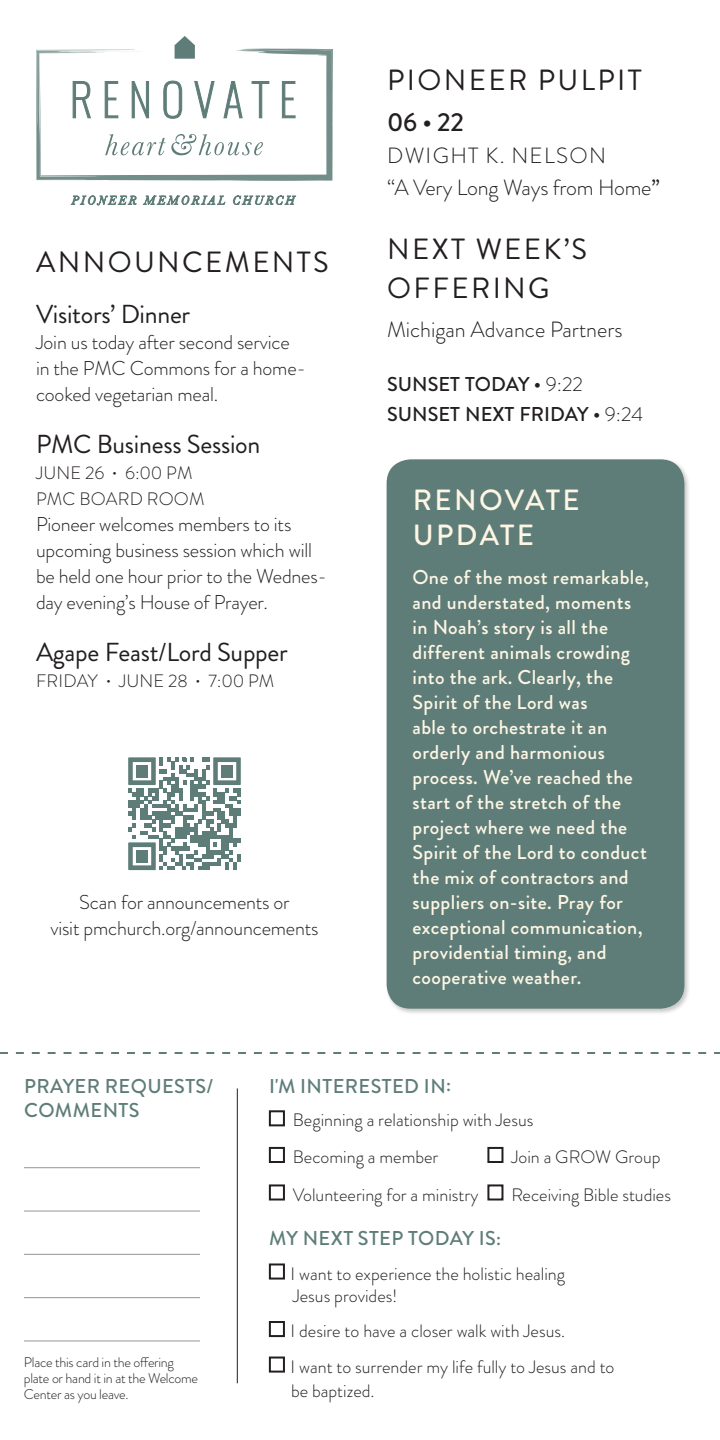
<style>
.page{position:relative;width:720px;height:1440px;background:#fff}
.page>*{position:absolute;margin:0;border:0;box-sizing:border-box;transform-origin:0 0}
.Content_Headings-lef{font:29.2px/38.8px "Brandon Grotesque";letter-spacing:.08em;color:#231f20}
.Content_Headings-lef-2{font:500 29.2px/34.8px "Brandon Grotesque";letter-spacing:.08em;color:#fdf6e4}
.Title-Announcement{font:26px "Brandon Grotesque";letter-spacing:-.01em;color:#231f20}
.Title-Announcement-2{font:500 26px "Brandon Grotesque";color:#231f20}
.Pioneer_Pulpit{font:300 22px "Brandon Grotesque";color:#231f20}
.Pioneer_Pulpit-2{font:300 22px "Brandon Grotesque";letter-spacing:.06em;color:#231f20}
.Responsive_Reading-l{font:500 20px/25px "Brandon Grotesque";letter-spacing:.02em;color:#fdf6e4}
.Date__Time__Place{font:300 20px/26px "Brandon Grotesque";letter-spacing:-.01em;color:#231f20}
.Section_Title{font:500 20px/24px "Brandon Grotesque";letter-spacing:.02em;color:#5f7d78}
.t1{font:500 20px "Brandon Grotesque";color:#231f20}
.Next_Steps{font:300 18px/22px "Brandon Grotesque";color:#231f20}
.Date__Time__Place-2{font:300 18px "Brandon Grotesque";letter-spacing:.01em;color:#231f20}
.t2{font:300 14px/16px "Brandon Grotesque";letter-spacing:-.02em;color:#231f20}
.s1{font-weight:400}
.s2{font-weight:300}
</style>
<div class="page">
<div style="left:269px;top:1263px;width:16px;height:17px;border:2px solid #231f20"></div>
<div style="left:269px;top:1321px;width:16px;height:16px;border:2px solid #231f20"></div>
<div style="left:269px;top:1357px;width:16px;height:16px;border:2px solid #231f20"></div>
<hr style="left:24px;top:1167px;width:176px;height:1px;background:#939598">
<hr style="left:24px;top:1211px;width:176px;height:1px;background:#939598">
<hr style="left:24px;top:1254px;width:176px;height:1px;background:#939598">
<hr style="left:237px;top:1088px;width:1px;height:295px;background:#231f20">
<hr style="left:24px;top:1297px;width:176px;height:1px;background:#939598">
<hr style="left:24px;top:1340px;width:176px;height:1px;background:#939598">
<div style="left:269px;top:1147px;width:16px;height:16px;border:2px solid #231f20"></div>
<div style="left:269px;top:1184px;width:16px;height:17px;border:2px solid #231f20"></div>
<div style="left:487px;top:1147px;width:16px;height:16px;border:2px solid #231f20"></div>
<div style="left:487px;top:1184px;width:16px;height:17px;border:2px solid #231f20"></div>
<div style="left:269px;top:1110px;width:16px;height:16px;border:2px solid #231f20"></div>
<svg style="left:128px;top:757px;width:113px;height:113px"></svg>
<div style="left:136px;top:766px;width:12px;height:11px;background:#5f7d78"></div>
<div style="left:221px;top:766px;width:12px;height:11px;background:#5f7d78"></div>
<div style="left:136px;top:851px;width:12px;height:11px;background:#5f7d78"></div>
<svg style="left:36px;top:36px;width:297px;height:145px"></svg>
<svg style="left:71px;top:196px;width:65px;height:9px"></svg>
<svg style="left:143px;top:196px;width:82px;height:9px"></svg>
<svg style="left:233px;top:196px;width:63px;height:9px"></svg>
<div style="left:385px;top:458px;width:306px;height:557px;background:#231f20;opacity:.25"></div>
<div style="left:387px;top:459px;width:297px;height:550px;background:#5f7d78;border-radius:24px"></div>
<svg style="left:0;top:1052px;width:720px;height:2px"></svg>
<p class="Content_Headings-lef" style="left:387px;top:61px;width:256px">PIONEER PULPIT</p>
<p class="Content_Headings-lef" style="left:36px;top:243px;width:294px">ANNOUNCEMENTS</p>
<p class="Title-Announcement" style="left:36px;top:296px;width:156px">Visitors’ Dinner</p>
<p class="Date__Time__Place" style="left:36px;top:329px;width:272px">Join us today after second service in the PMC Commons for a home&shy;cooked vegetarian meal.</p>
<p class="Title-Announcement" style="left:36px;top:426px;width:226px">PMC Business Session</p>
<p class="Date__Time__Place-2" style="left:36px;top:460px;width:158px">JUNE 26 • 6:00 PM</p>
<p class="Date__Time__Place-2" style="left:36px;top:486px;width:170px">PMC BOARD ROOM</p>
<p class="Date__Time__Place" style="left:36px;top:511px;width:293px">Pioneer welcomes members to its upcoming business session which will be held one hour prior to the Wednes&shy;day evening’s House of Prayer.</p>
<p class="Title-Announcement" style="left:36px;top:634px;width:253px">Agape Feast/Lord Supper</p>
<p class="Date__Time__Place-2" style="left:36px;top:668px;width:240px">FRIDAY • JUNE 28 • 7:00 PM</p>
<p class="Date__Time__Place" style="left:50px;top:889px;width:270px;text-align:center">Scan for announcements or<br>visit pmchurch.org/announcements</p>
<p class="Title-Announcement-2" style="left:387px;top:104px;width:78px">06 • 22</p>
<p class="Pioneer_Pulpit-2" style="left:387px;top:140px;width:220px">DWIGHT K. NELSON</p>
<p class="Pioneer_Pulpit" style="left:387px;top:172px;width:274px">“A Very Long Ways from Home<span class="s1">”</span></p>
<p class="Content_Headings-lef" style="left:387px;top:230px;width:201px">NEXT WEEK’S<br>OFFERING</p>
<p class="Pioneer_Pulpit" style="left:387px;top:314px;width:237px">Michigan Advance Partners</p>
<p class="t1" style="left:387px;top:370px;width:197px">SUNSET TODAY • <span class="s2">9:22</span></p>
<p class="t1" style="left:387px;top:400px;width:258px">SUNSET NEXT FRIDAY • <span class="s2">9:24</span></p>
<p class="Content_Headings-lef-2" style="left:413px;top:483px;width:168px">RENOVATE<br>UPDATE</p>
<p class="Responsive_Reading-l" style="left:413px;top:565px;width:238px">One of the most remarkable, and understated, moments in Noah’s story is all the different animals crowding into the ark. Clearly, the<br>Spirit of the Lord was<br>able to orchestrate it an orderly and harmonious process. We’ve reached the start of the stretch of the project where we need the<br>Spirit of the Lord to conduct the mix of contractors and suppliers on-site. Pray for exceptional communication, providential timing, and cooperative weather.</p>
<p class="Section_Title" style="left:24px;top:1075px;width:191px">PRAYER REQUESTS/<br>COMMENTS</p>
<p class="Section_Title" style="left:269px;top:1074px;width:184px">I'M INTERESTED IN:</p>
<p class="Next_Steps" style="left:293px;top:1109px;width:242px">Beginning a relationship with Jesus</p>
<p class="t2" style="left:24px;top:1354px;width:176px">Place this card in the offering plate or hand it in at the Welcome<br>Center as you leave.</p>
<p class="Next_Steps" style="left:293px;top:1146px;width:147px">Becoming a member</p>
<p class="Next_Steps" style="left:293px;top:1183px;width:187px">Volunteering for a ministry</p>
<p class="Next_Steps" style="left:511px;top:1146px;width:151px">Join a GROW Group</p>
<p class="Next_Steps" style="left:511px;top:1183px;width:161px">Receiving Bible studies</p>
<p class="Section_Title" style="left:269px;top:1226px;width:234px">MY NEXT STEP TODAY IS:</p>
<p class="Next_Steps" style="left:291px;top:1262px;width:276px">I want to experience the holistic healing<br>Jesus provides!</p>
<p class="Next_Steps" style="left:291px;top:1320px;width:276px">I desire to have a closer walk with Jesus.</p>
<p class="Next_Steps" style="left:291px;top:1354px;width:325px;line-height:24px">I want to surrender my life fully to Jesus and to be baptized.</p>
</div>
